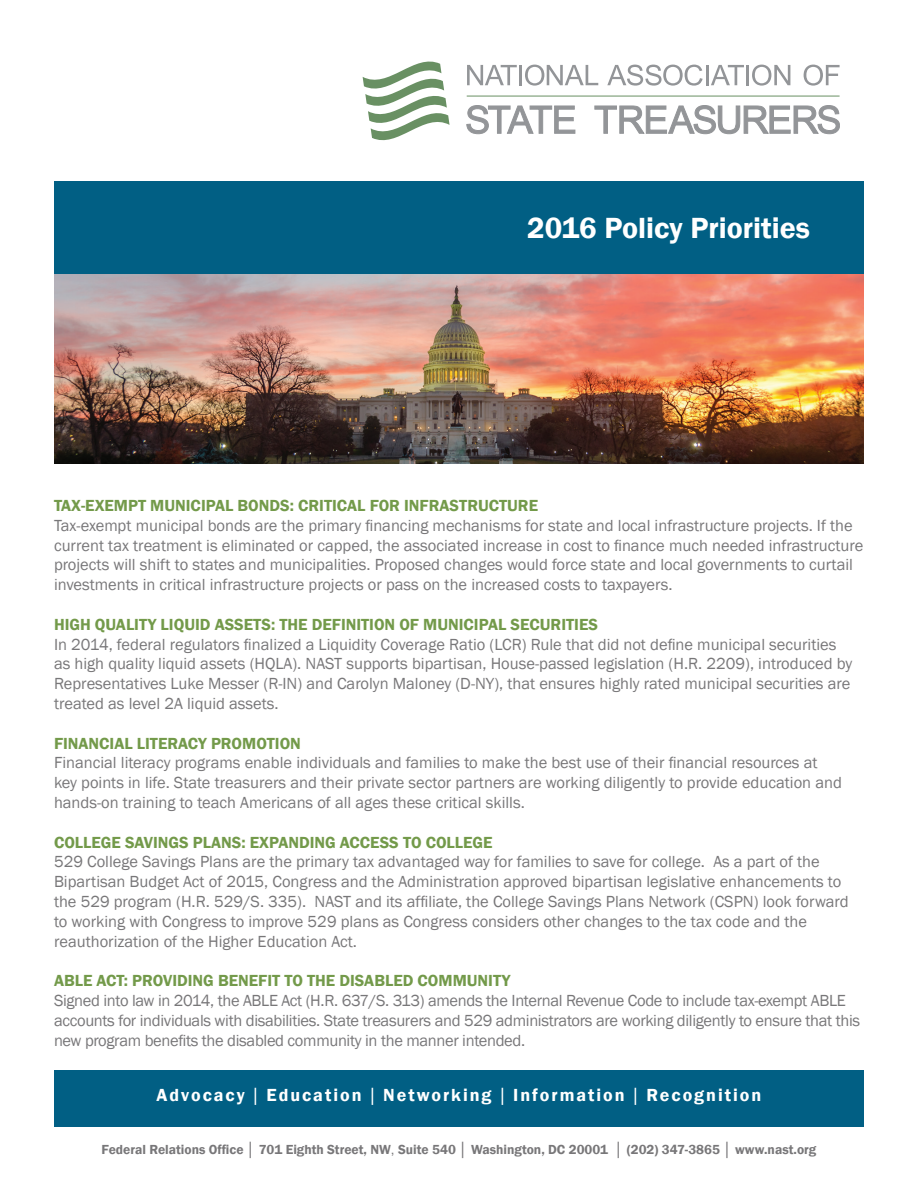
<style>
.page{position:relative;width:918px;height:1188px;background:#fff}
.page>*{position:absolute;margin:0;border:0;box-sizing:border-box;transform-origin:0 0}
.t1{font:600 30px "Franklin Gothic";color:#fff}
.t2{font:600 18px "Franklin Gothic";letter-spacing:.11em;color:#fff}
.t3{font:16.5px/19.8px "Franklin Gothic";color:#787779}
.t4{font:16.5px/19.8px "Franklin Gothic";letter-spacing:-.02em;color:#787779}
.t5{font:600 16.5px "Franklin Gothic";color:#739a4a}
.t6{font:600 13.5px "Franklin Gothic";color:#787779}
.s1{font-family:"Arial";font-weight:400}
</style>
<div class="page">
<svg style="left:467px;top:65px;width:50px;height:20px"></svg>
<hr style="left:519px;top:65px;width:3px;height:20px;background:#939598">
<svg style="left:525px;top:65px;width:73px;height:21px"></svg>
<svg style="left:607px;top:65px;width:96px;height:21px"></svg>
<hr style="left:706px;top:65px;width:2px;height:20px;background:#939598">
<svg style="left:711px;top:65px;width:33px;height:20px"></svg>
<hr style="left:747px;top:65px;width:2px;height:20px;background:#939598">
<svg style="left:752px;top:65px;width:38px;height:21px"></svg>
<svg style="left:804px;top:65px;width:36px;height:21px"></svg>
<svg style="left:363px;top:62px;width:87px;height:78px"></svg>
<hr style="left:467px;top:96px;width:373px;height:1px;background:#699063">
<svg style="left:466px;top:105px;width:110px;height:29px"></svg>
<svg style="left:594px;top:105px;width:246px;height:29px"></svg>
<div style="left:54px;top:181px;width:810px;height:93px;background:#015f84"></div>
<div style="left:54px;top:1070px;width:810px;height:56px;background:#015f84"></div>
<img style="left:54px;top:274px;width:810px;height:189px">
<h1 class="t1" style="left:527px;top:210px;width:284px">2016 Policy Priorities</h1>
<p class="t5" style="left:54px;top:495px;width:486px">TAX-EXEMPT MUNICIPAL BONDS: CRITICAL FOR INFRASTRUCTURE</p>
<p class="t3" style="left:54px;top:516px;width:811px">Tax-exempt municipal bonds are the primary financing mechanisms for state and local infrastructure projects. If the current tax treatment is eliminated or capped, the associated increase in cost to finance much needed infrastructure projects will shift to states and municipalities. Proposed changes would force state and local governments to curtail investments in critical infrastructure projects or pass on the increased costs to taxpayers.</p>
<p class="t5" style="left:54px;top:614px;width:546px">HIGH QUALITY LIQUID ASSETS: THE DEFINITION OF MUNICIPAL SECURITIES</p>
<p class="t3" style="left:54px;top:635px;width:800px">In 2014, federal regulators finalized a Liquidity Coverage Ratio (LCR) Rule that did not define municipal securities as high quality liquid assets (HQLA). NAST supports bipartisan, House-passed legislation (H.R. 2209), introduced by Representatives Luke Messer (R-IN) and Carolyn Maloney (D-NY), that ensures highly rated municipal securities are treated as level 2A liquid assets.</p>
<p class="t5" style="left:54px;top:733px;width:248px">FINANCIAL LITERACY PROMOTION</p>
<p class="t3" style="left:54px;top:753px;width:789px">Financial literacy programs enable individuals and families to make the best use of their financial resources at key points in life. State treasurers and their private sector partners are working diligently to provide education and hands-on training to teach Americans of all ages these critical skills.</p>
<p class="t5" style="left:54px;top:832px;width:440px">COLLEGE SAVINGS PLANS: EXPANDING ACCESS TO COLLEGE</p>
<p class="t3" style="left:54px;top:852px;width:796px">529 College Savings Plans are the primary tax advantaged way for families to save for college. As a part of the Bipartisan Budget Act of 2015, Congress and the Administration approved bipartisan legislative enhancements to the 529 program (H.R. 529/S. 335). NAST and its affiliate, the College Savings Plans Network (CSPN) look forward to working with Congress to improve 529 plans as Congress considers other changes to the tax code and the reauthorization of the Higher Education Act.</p>
<p class="t5" style="left:54px;top:971px;width:458px">ABLE ACT: PROVIDING BENEFIT TO THE DISABLED COMMUNITY</p>
<p class="t4" style="left:54px;top:991px;width:808px">Signed into law in 2014, the ABLE Act (H.R. 637/S. 313) amends the Internal Revenue Code to include tax-exempt ABLE accounts for individuals with disabilities. State treasurers and 529 administrators are working diligently to ensure that this new program benefits the disabled community in the manner intended.</p>
<p class="t2" style="left:157px;top:1084px;width:606px">Advocacy <span class="s1">|</span> Education <span class="s1">|</span> Networking <span class="s1">|</span> Information <span class="s1">|</span> Recognition</p>
<p class="t6" style="left:102px;top:1141px;width:716px">Federal Relations Office <span class="s1">│</span> 701 Eighth Street, NW<span class="s1">,</span> Suite 540 <span class="s1">│</span> Washington, DC 20001 <span class="s1">│</span> (202) 347-3865 <span class="s1">│</span> www.nast.org</p>
</div>
